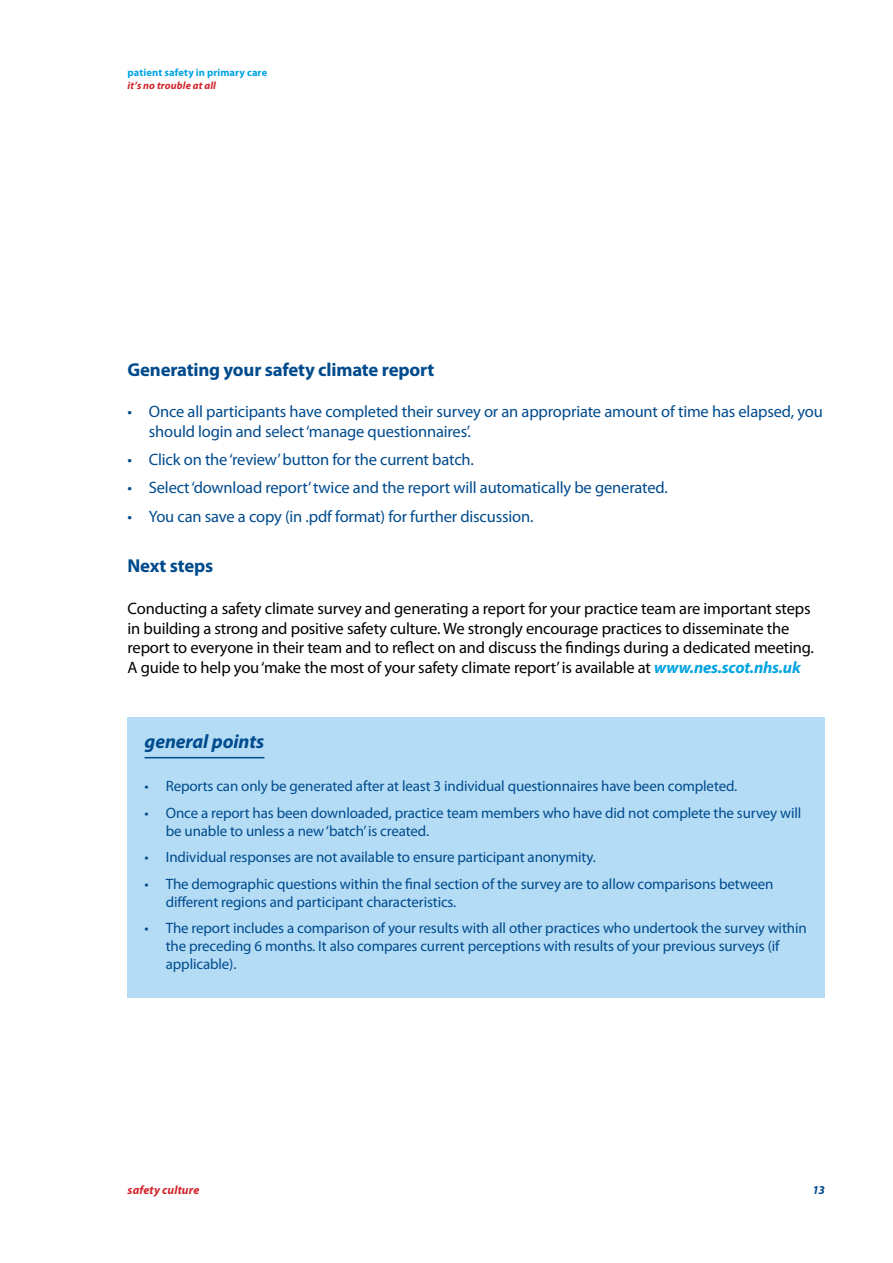
<style>
.page{position:relative;width:893px;height:1263px;background:#fff}
.page>*{position:absolute;margin:0;border:0;box-sizing:border-box;transform-origin:0 0}
.t1{font:italic 700 19.5px "Myriad Pro";letter-spacing:-.005em;color:#004b8d}
.t2{font:700 18.75px "Myriad Pro";letter-spacing:-.01em;color:#004b8d}
.t3{font:16.5px/19.8px "Myriad Pro";letter-spacing:-.01em;color:#000}
.t4{font:16.5px/19.8px "Myriad Pro";letter-spacing:-.01em;color:#004b8d}
.t5{font:15px/18px "Myriad Pro";letter-spacing:-.01em;color:#004b8d}
.t6{font:italic 700 12px "Myriad Pro";letter-spacing:.01em;color:#d2232a}
.t7{font:italic 700 12px "Myriad Pro";color:#004b8d}
.t8{font:700 10.5px "Myriad Pro";letter-spacing:.01em;color:#00a4e3}
.t9{font:italic 700 10.5px "Myriad Pro";letter-spacing:.015em;color:#d2232a}
.s1{font-weight:700;font-style:italic;color:#00a4e3}
</style>
<div class="page">
<div style="left:128px;top:717px;width:697px;height:280px;background:#b4dcf5"></div>
<hr style="left:145px;top:757px;width:119px;height:1px;background:#004b8d">
<p class="t8" style="left:128px;top:66px;width:141px">patient safety in primary care</p>
<p class="t9" style="left:128px;top:78px;width:90px">it’s no trouble at all</p>
<p class="t2" style="left:128px;top:357px;width:308px">Generating your safety climate report</p>
<p class="t4" style="left:149px;top:401px;width:675px;text-indent:-21px">• Once all participants have completed their survey or an appropriate amount of time has elapsed, you should login and select ‘manage questionnaires’.</p>
<p class="t4" style="left:128px;top:449px;width:348px">• Click on the ‘review’ button for the current batch.</p>
<p class="t4" style="left:128px;top:478px;width:542px">• Select ‘download report’ twice and the report will automatically be generated.</p>
<p class="t4" style="left:128px;top:506px;width:407px">• You can save a copy (in .pdf format) for further discussion.</p>
<p class="t2" style="left:128px;top:554px;width:87px">Next steps</p>
<p class="t3" style="left:128px;top:598px;width:688px">Conducting a safety climate survey and generating a report for your practice team are important steps in building a strong and positive safety culture. We strongly encourage practices to disseminate the report to everyone in their team and to reflect on and discuss the findings during a dedicated meeting.<br>A guide to help you ‘make the most of your safety climate report’ is available at <span class="s1">www.nes.scot.nhs.uk</span></p>
<h1 class="t1" style="left:145px;top:729px;width:121px">general points</h1>
<p class="t5" style="left:145px;top:777px;width:594px">• Reports can only be generated after at least 3 individual questionnaires have been completed.</p>
<p class="t5" style="left:166px;top:804px;width:637px;text-indent:-21px">• Once a report has been downloaded, practice team members who have did not complete the survey will be unable to unless a new ‘batch’ is created.</p>
<p class="t5" style="left:145px;top:848px;width:453px">• Individual responses are not available to ensure participant anonymity.</p>
<p class="t5" style="left:166px;top:875px;width:609px;text-indent:-21px">• The demographic questions within the final section of the survey are to allow comparisons between different regions and participant characteristics.</p>
<p class="t5" style="left:166px;top:919px;width:642px;text-indent:-21px">• The report includes a comparison of your results with all other practices who undertook the survey within the preceding 6 months. It also compares current perceptions with results of your previous surveys (if applicable).</p>
<p class="t6" style="left:128px;top:1182px;width:73px">safety culture</p>
<p class="t7" style="left:813px;top:1182px;width:14px">13</p>
</div>
